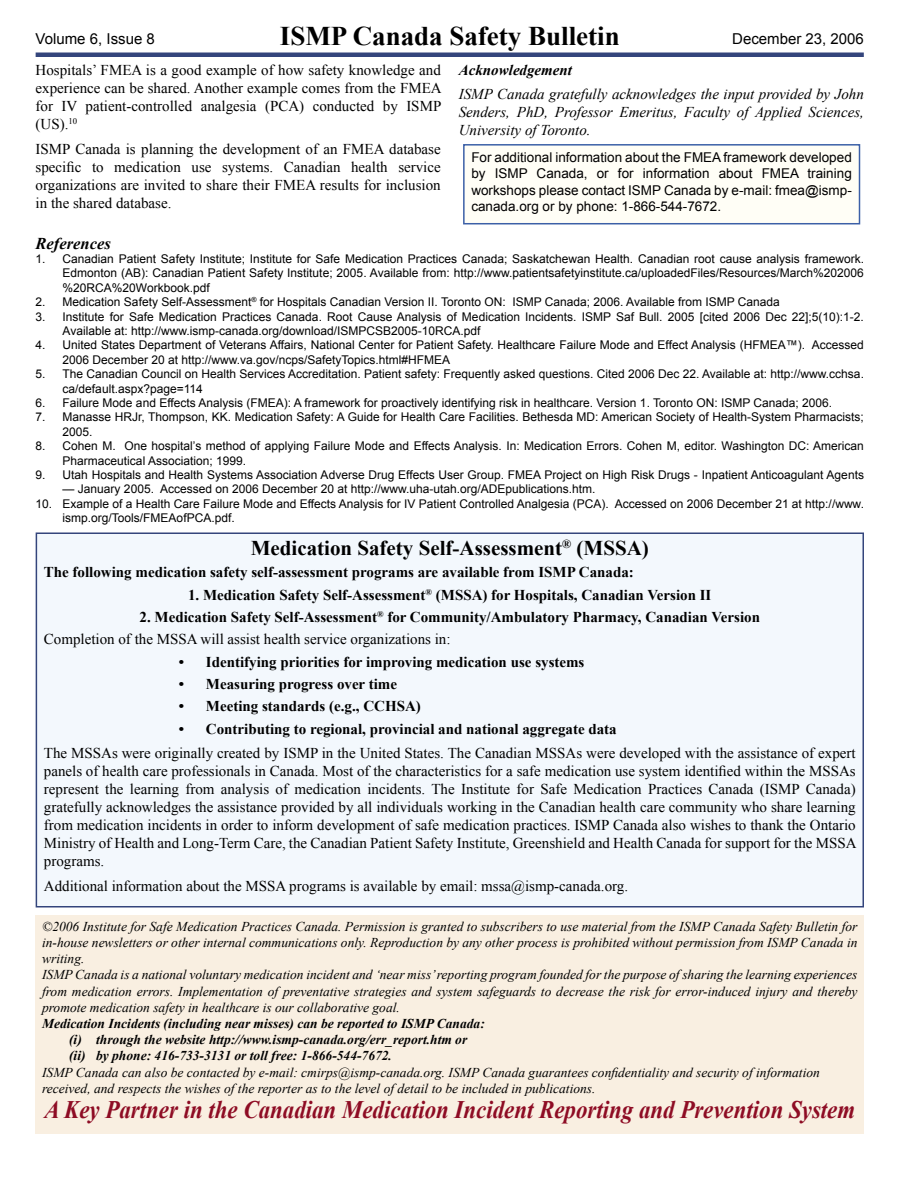
<style>
.page{position:relative;width:918px;height:1188px;background:#fff}
.page>*{position:absolute;margin:0;border:0;box-sizing:border-box;transform-origin:0 0}
.t1{font:700 27px "Times New Roman";color:#000}
.t2{font:italic 700 25.2px "Times New Roman";color:#8e0c24;scale:.91 1}
.t3{font:700 21px "Times New Roman";color:#000}
.t4{font:italic 700 16.5px "Times New Roman";color:#000}
.t5{font:15px/18px "Times New Roman";color:#000;text-align:justify}
.t6{font:700 15px/22.4px "Times New Roman";color:#000}
.t7{font:italic 15px/18px "Times New Roman";color:#000;text-align:justify}
.t8{font:15px "Arial";color:#000}
.t9{font:italic 700 15px "Times New Roman";color:#000}
.t10{font:italic 13.5px/16.2px "Times New Roman";color:#000}
.t11{font:13.5px/16.2px "Arial";color:#000;text-align:justify}
.t12{font:italic 700 13.5px/16.2px "Times New Roman";color:#000}
.t13{font:12px/14.4px "Arial";color:#000}
.s1{font-weight:400}
</style>
<div class="page">
<div style="left:36px;top:52px;width:828px;height:5px;background:#34457c"></div>
<div style="left:36px;top:915px;width:828px;height:219px;background:#f9efe1"></div>
<div style="left:464px;top:145px;width:396px;height:79px;background:#fffef6"></div>
<div style="left:463px;top:144px;width:397px;height:80px;border:2px solid #3c60a7"></div>
<div style="left:36px;top:533px;width:827px;height:374px;background:#f3f8fd"></div>
<div style="left:36px;top:532px;width:828px;height:376px;border:2px solid #34457c"></div>
<p class="t8" style="left:36px;top:29px;width:121px">Volume 6, Issue 8</p>
<h1 class="t1" style="left:280px;top:18px;width:341px">ISMP Canada Safety Bulletin</h1>
<p class="t8" style="left:732px;top:29px;width:133px">December 23, 2006</p>
<p class="t5" style="left:36px;top:61px;width:408px">Hospitals’ FMEA is a good example of how safety knowledge and experience can be shared. Another example comes from the FMEA for IV patient-controlled analgesia (PCA) conducted by ISMP (US).<sup>10</sup></p>
<p class="t5" style="left:36px;top:139px;width:407px">ISMP Canada is planning the development of an FMEA database specific to medication use systems. Canadian health service organizations are invited to share their FMEA results for inclusion in the shared database.</p>
<p class="t9" style="left:459px;top:59px;width:115px">Acknowledgement</p>
<p class="t7" style="left:459px;top:85px;width:407px">ISMP Canada gratefully acknowledges the input provided by John Senders, PhD, Professor Emeritus, Faculty of Applied Sciences, University of Toronto.</p>
<p class="t11" style="left:471px;top:149px;width:382px">For additional information about the FMEA framework developed by ISMP Canada, or for information about FMEA training workshops please contact ISMP Canada by e-mail: fmea@ismp&shy;canada.org or by phone: 1-866-544-7672.</p>
<h3 class="t4" style="left:36px;top:232px;width:77px">References</h3>
<p class="t13" style="left:63px;top:252px;width:803px">Canadian Patient Safety Institute; Institute for Safe Medication Practices Canada; Saskatchewan Health. Canadian root cause analysis framework.<br>Edmonton (AB): Canadian Patient Safety Institute; 2005. Available from: http://www.patientsafetyinstitute.ca/uploadedFiles/Resources/March%202006 %20RCA%20Workbook.pdf<br>Medication Safety Self-Assessment<sup>®</sup> for Hospitals Canadian Version II. Toronto ON: ISMP Canada; 2006. Available from ISMP Canada<br>Institute for Safe Medication Practices Canada. Root Cause Analysis of Medication Incidents. ISMP Saf Bull. 2005 [cited 2006 Dec 22];5(10):1-2.<br>Available at: http://www.ismp-canada.org/download/ISMPCSB2005-10RCA.pdf<br>United States Department of Veterans Affairs, National Center for Patient Safety. Healthcare Failure Mode and Effect Analysis (HFMEA™). Accessed 2006 December 20 at http://www.va.gov/ncps/SafetyTopics.html#HFMEA<br>The Canadian Council on Health Services Accreditation. Patient safety: Frequently asked questions. Cited 2006 Dec 22. Available at: http://www.cchsa. ca/default.aspx?page=114<br>Failure Mode and Effects Analysis (FMEA): A framework for proactively identifying risk in healthcare. Version 1. Toronto ON: ISMP Canada; 2006.<br>Manasse HRJr, Thompson, KK. Medication Safety: A Guide for Health Care Facilities. Bethesda MD: American Society of Health-System Pharmacists; 2005.<br>Cohen M. One hospital’s method of applying Failure Mode and Effects Analysis. In: Medication Errors. Cohen M, editor. Washington DC: American Pharmaceutical Association; 1999.<br>Utah Hospitals and Health Systems Association Adverse Drug Effects User Group. FMEA Project on High Risk Drugs - Inpatient Anticoagulant Agents</p>
<p class="t13" style="left:63px;top:482px;width:803px">— January 2005. Accessed on 2006 December 20 at http://www.uha-utah.org/ADEpublications.htm.<br>Example of a Health Care Failure Mode and Effects Analysis for IV Patient Controlled Analgesia (PCA). Accessed on 2006 December 21 at http://www. ismp.org/Tools/FMEAofPCA.pdf.</p>
<p class="t13" style="left:36px;top:252px;width:12px">1.</p>
<p class="t13" style="left:36px;top:295px;width:12px">2.<br>3.</p>
<p class="t13" style="left:36px;top:338px;width:12px">4.</p>
<p class="t13" style="left:36px;top:367px;width:12px">5.</p>
<p class="t13" style="left:36px;top:396px;width:12px">6.<br>7.</p>
<p class="t13" style="left:36px;top:439px;width:12px">8.</p>
<p class="t13" style="left:36px;top:468px;width:12px">9.</p>
<p class="t13" style="left:36px;top:496px;width:18px">10.</p>
<h3 class="t3" style="left:251px;top:533px;width:400px">Medication Safety Self-Assessment<sup>®</sup> (MSSA)</h3>
<p class="t6" style="left:44px;top:561px;width:591px">The following medication safety self-assessment programs are available from ISMP Canada:</p>
<p class="t6" style="left:188px;top:583px;width:525px">1. Medication Safety Self-Assessment<sup>®</sup> (MSSA) for Hospitals, Canadian Version II</p>
<p class="t6" style="left:44px;top:605px;width:718px;text-indent:96px">2. Medication Safety Self-Assessment<sup>®</sup> for Community/Ambulatory Pharmacy, Canadian Version<br><span class="s1">Completion of the MSSA will assist health service organizations in:</span></p>
<p class="t6" style="left:206px;top:650px;width:412px">Identifying priorities for improving medication use systems Measuring progress over time<br>Meeting standards (e.g., CCHSA)<br>Contributing to regional, provincial and national aggregate data</p>
<p class="t5" style="left:44px;top:744px;width:814px">The MSSAs were originally created by ISMP in the United States. The Canadian MSSAs were developed with the assistance of expert panels of health care professionals in Canada. Most of the characteristics for a safe medication use system identified within the MSSAs represent the learning from analysis of medication incidents. The Institute for Safe Medication Practices Canada (ISMP Canada) gratefully acknowledges the assistance provided by all individuals working in the Canadian health care community who share learning from medication incidents in order to inform development of safe medication practices. ISMP Canada also wishes to thank the Ontario Ministry of Health and Long-Term Care, the Canadian Patient Safety Institute, Greenshield and Health Canada for support for the MSSA programs.</p>
<p class="t5" style="left:44px;top:877px;width:586px">Additional information about the MSSA programs is available by email: mssa@ismp-canada.org.</p>
<p class="t6" style="left:179px;top:650px;width:7px;text-align:justify">• • • •</p>
<p class="t10" style="left:42px;top:918px;width:817px">©2006 Institute for Safe Medication Practices Canada. Permission is granted to subscribers to use material from the ISMP Canada Safety Bulletin for in-house newsletters or other internal communications only. Reproduction by any other process is prohibited without permission from ISMP Canada in writing.<br>ISMP Canada is a national voluntary medication incident and ‘near miss’ reporting program founded for the purpose of sharing the learning experiences from medication errors. Implementation of preventative strategies and system safeguards to decrease the risk for error-induced injury and thereby promote medication safety in healthcare is our collaborative goal.</p>
<p class="t12" style="left:69px;top:1015px;width:417px;text-indent:-27px">Medication Incidents (including near misses) can be reported to ISMP Canada: (i) through the website http://www.ismp-canada.org/err_report.htm or (ii) by phone: 416-733-3131 or toll free: 1-866-544-7672.</p>
<p class="t10" style="left:42px;top:1064px;width:779px">ISMP Canada can also be contacted by e-mail: cmirps@ismp-canada.org. ISMP Canada guarantees confidentiality and security of information received, and respects the wishes of the reporter as to the level of detail to be included in publications.</p>
<h2 class="t2" style="left:44px;top:1092px;width:892px">A Key Partner in the Canadian Medication Incident Reporting and Prevention System</h2>
</div>
